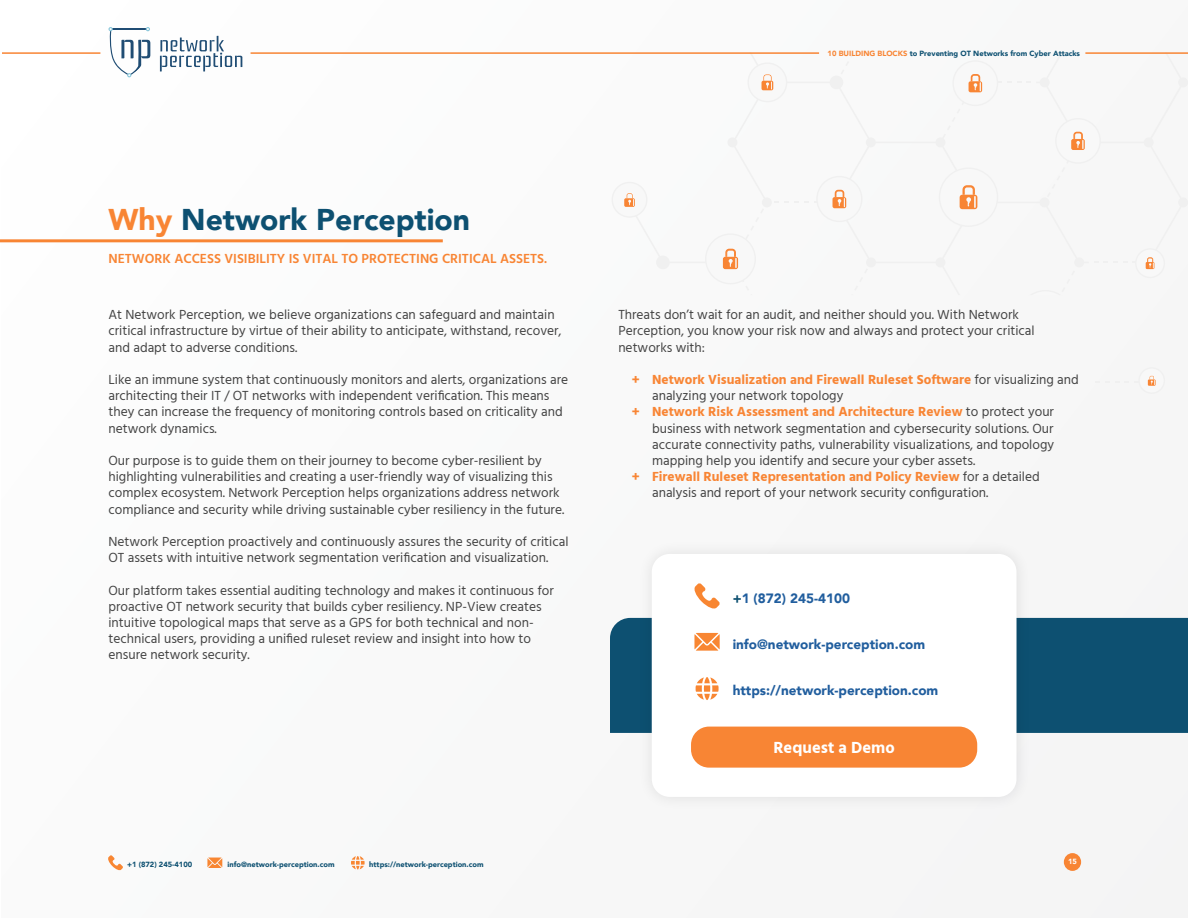
<style>
.page{position:relative;width:1188px;height:918px;background:#fff}
.page>*{position:absolute;margin:0;border:0;box-sizing:border-box;transform-origin:0 0}
.t1{font:900 30px "Avenir";color:#0d5071}
.t2{font:700 16.5px "Hind";color:#fff}
.t3{font:13.5px/16.2px "Hind";color:#444}
.t4{font:700 13.5px "Hind";color:#f88534}
.t5{font:900 13.5px "Avenir";color:#215e9e}
.t6{font:600 13.5px "Hind";color:#f88534}
.t7{font:900 7.5px "Avenir";color:#0d5071}
.t8{font:900 7.5px "Avenir";color:#fff}
.s1{color:#f88534}
.s2{font-weight:400;color:#444}
.s3{color:#0d5071}
</style>
<div class="page">
<svg style="left:1095px;top:382px;width:43px;height:1px"></svg>
<div style="left:1074px;top:377px;width:10px;height:10px;background:#f7f7f7;border-radius:50%"></div>
<svg style="left:728px;top:52px;width:219px;height:243px"></svg>
<div style="left:817px;top:177px;width:45px;height:44px;background:#f8f8f8;border-radius:50%"></div>
<div style="left:816px;top:176px;width:46px;height:46px;border:1px solid #f0f0f0;border-radius:50%"></div>
<svg style="left:774px;top:190px;width:72px;height:18px"></svg>
<div style="left:1019px;top:291px;width:53px;height:53px;background:#f8f8f8;border-radius:50%"></div>
<div style="left:748px;top:63px;width:39px;height:39px;background:#f8f8f8;border-radius:50%"></div>
<div style="left:748px;top:62px;width:39px;height:40px;border:1px solid #f0f0f0;border-radius:50%"></div>
<svg style="left:762px;top:74px;width:11px;height:16px"></svg>
<div style="left:819px;top:305px;width:35px;height:35px;background:#f8f8f8;border-radius:50%"></div>
<div style="left:819px;top:304px;width:36px;height:37px;border:1px solid #f0f0f0;border-radius:50%"></div>
<div style="left:612px;top:182px;width:35px;height:35px;background:#f8f8f8;border-radius:50%"></div>
<div style="left:612px;top:182px;width:35px;height:36px;border:1px solid #f0f0f0;border-radius:50%"></div>
<svg style="left:621px;top:193px;width:143px;height:102px"></svg>
<div style="left:1139px;top:368px;width:25px;height:25px;background:#f8f8f8;border-radius:50%"></div>
<div style="left:1138px;top:367px;width:27px;height:27px;border:1px solid #f0f0f0;border-radius:50%"></div>
<svg style="left:1148px;top:375px;width:8px;height:11px"></svg>
<div style="left:939px;top:168px;width:59px;height:58px;background:#f8f8f8;border-radius:50%"></div>
<svg style="left:947px;top:52px;width:241px;height:243px"></svg>
<svg style="left:108px;top:27px;width:42px;height:50px"></svg>
<svg style="left:160px;top:36px;width:82px;height:36px"></svg>
<svg style="left:108px;top:855px;width:15px;height:15px"></svg>
<svg style="left:207px;top:858px;width:15px;height:10px"></svg>
<svg style="left:351px;top:856px;width:14px;height:14px"></svg>
<div style="left:1064px;top:853px;width:17px;height:18px;background:#f88534;border-radius:50%"></div>
<hr style="left:251px;top:52px;width:568px;height:2px;background:#f88534">
<hr style="left:2px;top:52px;width:98px;height:2px;background:#f88534">
<hr style="left:1085px;top:52px;width:103px;height:2px;background:#f88534">
<div style="left:610px;top:618px;width:578px;height:115px;background:#0d5071"></div>
<hr style="left:0;top:239px;width:443px;height:3px;background:#f88534">
<div style="left:637px;top:539px;width:394px;height:272px;background:#000;opacity:.1"></div>
<div style="left:652px;top:554px;width:365px;height:243px;background:#fff;border-radius:18px"></div>
<svg style="left:694px;top:583px;width:26px;height:26px"></svg>
<svg style="left:694px;top:633px;width:26px;height:18px"></svg>
<svg style="left:695px;top:677px;width:24px;height:23px"></svg>
<div style="left:691px;top:727px;width:286px;height:41px;background:#f88534;border-radius:18px"></div>
<p class="t7" style="left:828px;top:50px;width:254px"><span class="s1">10 BUILDING BLOCKS</span> to Preventing OT Networks from Cyber Attacks</p>
<h1 class="t1" style="left:108px;top:206px;width:363px"><span class="s1">Why</span> Network Perception</h1>
<p class="t6" style="left:108px;top:250px;width:440px">NETWORK ACCESS VISIBILITY IS VITAL TO PROTECTING CRITICAL ASSETS.</p>
<p class="t3" style="left:108px;top:308px;width:455px">At Network Perception, we believe organizations can safeguard and maintain critical infrastructure by virtue of their ability to anticipate, withstand, recover, and adapt to adverse conditions.</p>
<p class="t3" style="left:108px;top:372px;width:461px">Like an immune system that continuously monitors and alerts, organizations are architecting their IT / OT networks with independent verification. This means they can increase the frequency of monitoring controls based on criticality and network dynamics.</p>
<p class="t3" style="left:108px;top:453px;width:457px">Our purpose is to guide them on their journey to become cyber-resilient by highlighting vulnerabilities and creating a user-friendly way of visualizing this complex ecosystem. Network Perception helps organizations address network compliance and security while driving sustainable cyber resiliency in the future.</p>
<p class="t3" style="left:108px;top:534px;width:462px">Network Perception proactively and continuously assures the security of critical<br>OT assets with intuitive network segmentation verification and visualization.</p>
<p class="t3" style="left:108px;top:583px;width:447px">Our platform takes essential auditing technology and makes it continuous for proactive OT network security that builds cyber resiliency. NP-View creates intuitive topological maps that serve as a GPS for both technical and non&shy;technical users, providing a unified ruleset review and insight into how to ensure network security.</p>
<p class="t3" style="left:618px;top:308px;width:418px">Threats don’t wait for an audit, and neither should you. With Network<br>Perception, you know your risk now and always and protect your critical networks with:</p>
<p class="t4" style="left:632px;top:374px;width:449px">+ Network Visualization and Firewall Ruleset Software <span class="s2">for visualizing and</span></p>
<p class="t3" style="left:652px;top:389px;width:193px">analyzing your network topology</p>
<p class="t4" style="left:632px;top:406px;width:424px">+ Network Risk Assessment and Architecture Review <span class="s2">to protect your</span></p>
<p class="t3" style="left:652px;top:421px;width:403px">business with network segmentation and cybersecurity solutions. Our</p>
<p class="t3" style="left:652px;top:437px;width:404px">accurate connectivity paths, vulnerability visualizations, and topology</p>
<p class="t3" style="left:652px;top:453px;width:325px">mapping help you identify and secure your cyber assets.</p>
<p class="t4" style="left:632px;top:471px;width:409px">+ Firewall Ruleset Representation and Policy Review <span class="s2">for a detailed</span></p>
<p class="t3" style="left:652px;top:486px;width:338px">analysis and report of your network security configuration.</p>
<p class="t5" style="left:733px;top:592px;width:119px"><span class="s3">+</span>1 (872) 245-4100</p>
<p class="t5" style="left:733px;top:638px;width:194px">info@network-perception.com</p>
<p class="t5" style="left:733px;top:685px;width:207px">https://network-perception.com</p>
<p class="t2" style="left:773px;top:741px;width:123px">Request a Demo</p>
<p class="t7" style="left:127px;top:861px;width:67px">+1 (872) 245-4100</p>
<p class="t7" style="left:228px;top:861px;width:108px">info@network-perception.com</p>
<p class="t7" style="left:369px;top:861px;width:116px">https://network-perception.com</p>
<p class="t8" style="left:1068px;top:859px;width:10px">15</p>
</div>
